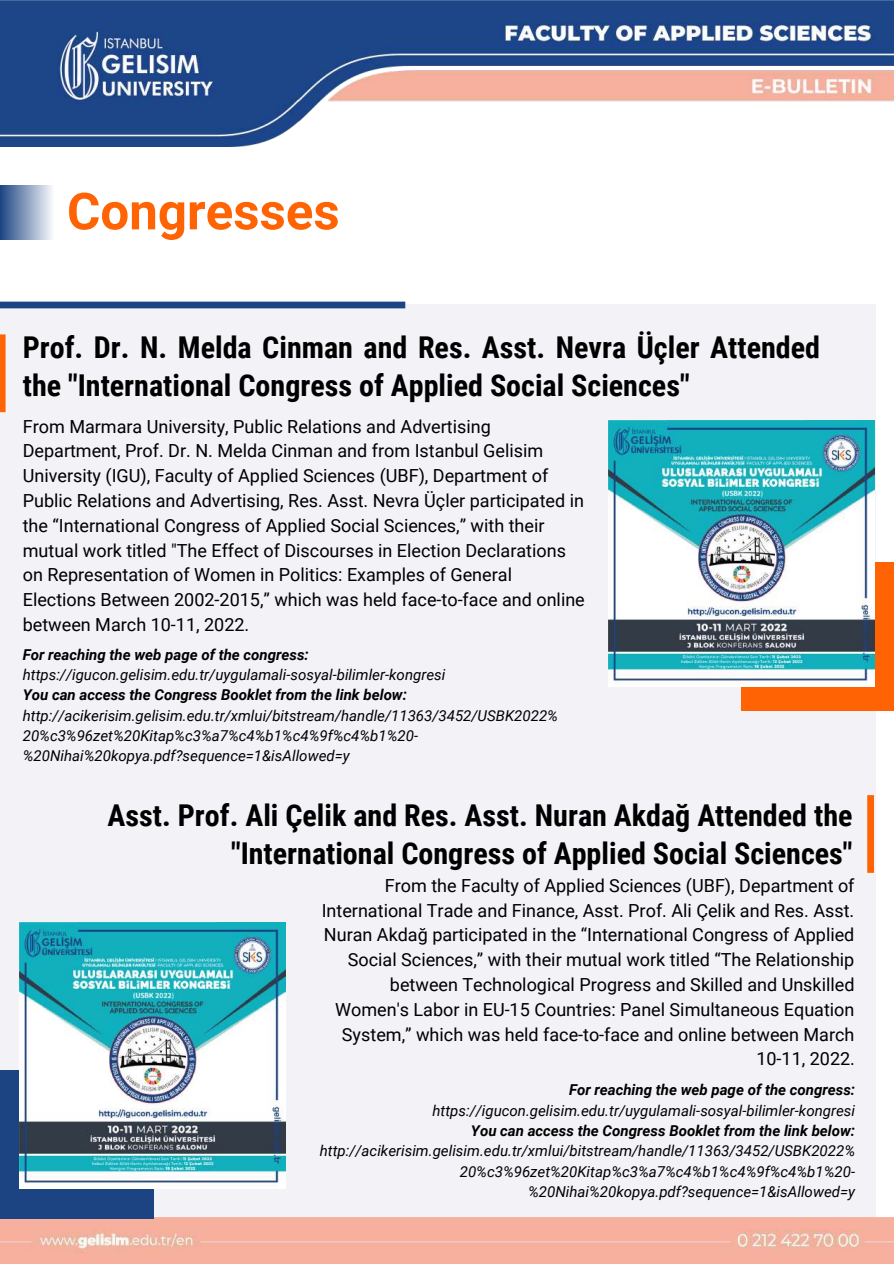
<style>
.page{position:relative;width:894px;height:1264px;background:#fff}
.page>*{position:absolute;margin:0;border:0;box-sizing:border-box;transform-origin:0 0}
.t1{font:700 51px "Roboto";color:#ff6303}
.t2{font:700 30px/38.2px "Roboto Condensed";color:#000}
.t3{font:18px/24.8px "Roboto";color:#000}
.t4{font:italic 15px/20.2px "Roboto";color:#000}
.t5{font:italic 700 15px "Roboto";color:#000}
</style>
<div class="page">
<div style="left:0;top:304px;width:875px;height:913px;background:#f2f2f7"></div>
<svg style="left:0;top:301px;width:405px;height:7px;background:#30548d"></svg>
<div style="left:0;top:185px;width:54px;height:55px;background:linear-gradient(to right,#1d4583,#f7f8fb)"></div>
<svg style="left:0;top:334px;width:6px;height:78px"></svg>
<svg style="left:867px;top:795px;width:6px;height:77px"></svg>
<img style="left:0;top:0;width:893px;height:146px">
<img style="left:0;top:1217px;width:893px;height:46px">
<div style="left:741px;top:562px;width:152px;height:148px;background:#ff6303"></div>
<img style="left:608px;top:421px;width:266px;height:265px">
<div style="left:0;top:1069px;width:153px;height:149px;background:#1c4482"></div>
<img style="left:20px;top:922px;width:265px;height:266px">
<h1 class="t1" style="left:67px;top:182px;width:274px">Congresses</h1>
<h2 class="t2" style="left:23px;top:328px;width:798px">Prof. Dr. N. Melda Cinman and Res. Asst. Nevra Üçler Attended the "International Congress of Applied Social Sciences"</h2>
<p class="t3" style="left:23px;top:414px;width:563px">From Marmara University, Public Relations and Advertising Department, Prof. Dr. N. Melda Cinman and from Istanbul Gelisim University (IGU), Faculty of Applied Sciences (UBF), Department of Public Relations and Advertising, Res. Asst. Nevra Üçler participated in the “International Congress of Applied Social Sciences,” with their mutual work titled "The Effect of Discourses in Election Declarations on Representation of Women in Politics: Examples of General Elections Between 2002-2015,” which was held face-to-face and online between March 10-11, 2022.</p>
<p class="t5" style="left:23px;top:646px;width:287px">For reaching the web page of the congress:</p>
<p class="t4" style="left:23px;top:664px;width:424px">https://igucon.gelisim.edu.tr/uygulamali-sosyal-bilimler-kongresi</p>
<p class="t5" style="left:23px;top:686px;width:385px">You can access the Congress Booklet from the link below:</p>
<p class="t4" style="left:23px;top:705px;width:536px">http://acikerisim.gelisim.edu.tr/xmlui/bitstream/handle/11363/3452/USBK2022%<br>20%c3%96zet%20Kitap%c3%a7%c4%b1%c4%9f%c4%b1%20- %20Nihai%20kopya.pdf?sequence=1&amp;isAllowed=y</p>
<h2 class="t2" style="left:108px;top:796px;width:746px;text-align:right">Asst. Prof. Ali Çelik and Res. Asst. Nuran Akdağ Attended the "International Congress of Applied Social Sciences"</h2>
<p class="t3" style="left:321px;top:873px;width:534px;text-align:right">From the Faculty of Applied Sciences (UBF), Department of International Trade and Finance, Asst. Prof. Ali Çelik and Res. Asst.<br>Nuran Akdağ participated in the “International Congress of Applied Social Sciences,” with their mutual work titled “The Relationship between Technological Progress and Skilled and Unskilled Women's Labor in EU-15 Countries: Panel Simultaneous Equation System,” which was held face-to-face and online between March 10-11, 2022.</p>
<p class="t5" style="left:569px;top:1081px;width:287px">For reaching the web page of the congress:</p>
<p class="t4" style="left:432px;top:1100px;width:424px">https://igucon.gelisim.edu.tr/uygulamali-sosyal-bilimler-kongresi</p>
<p class="t5" style="left:471px;top:1122px;width:385px">You can access the Congress Booklet from the link below:</p>
<p class="t4" style="left:320px;top:1140px;width:536px;text-align:right">http://acikerisim.gelisim.edu.tr/xmlui/bitstream/handle/11363/3452/USBK2022%<br>20%c3%96zet%20Kitap%c3%a7%c4%b1%c4%9f%c4%b1%20- %20Nihai%20kopya.pdf?sequence=1&amp;isAllowed=y</p>
</div>
